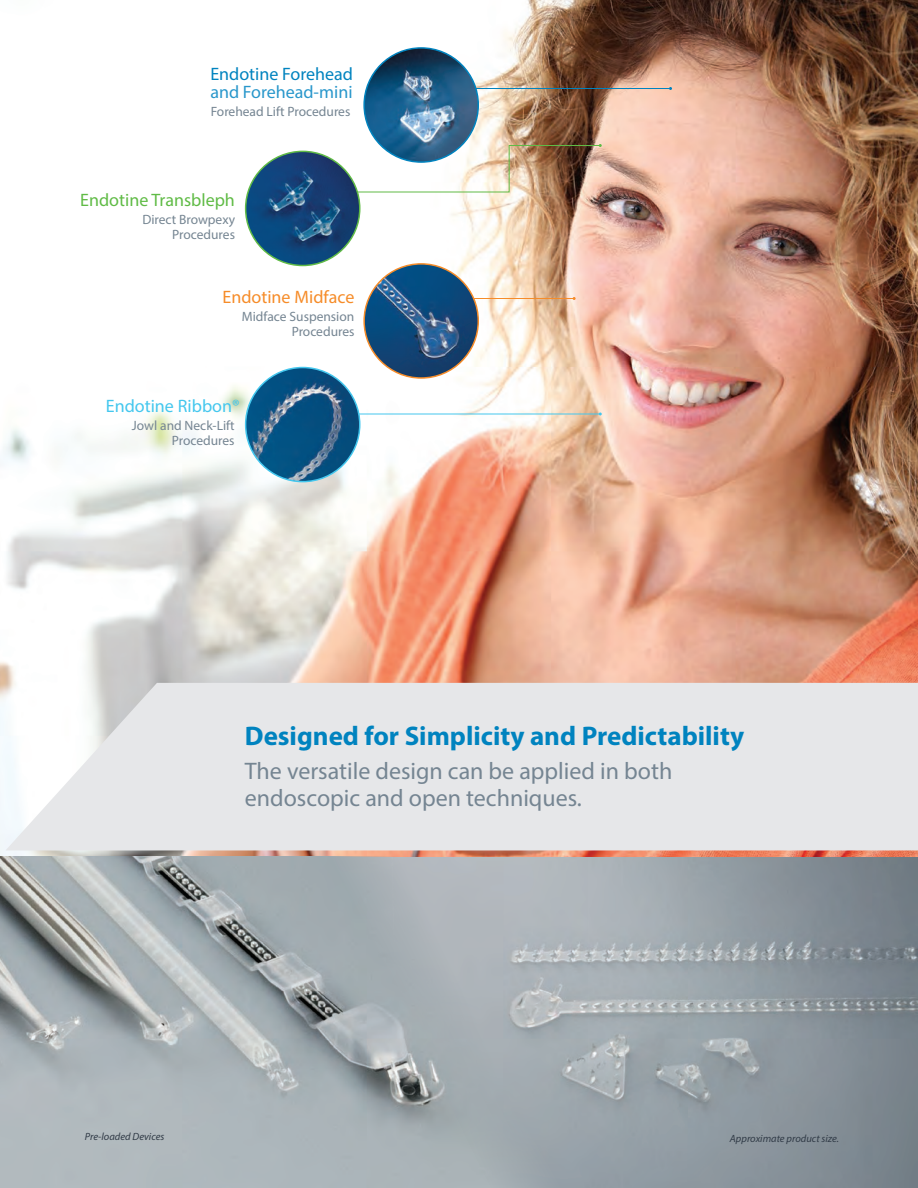
<style>
.page{position:relative;width:918px;height:1188px;background:#fff}
.page>*{position:absolute;margin:0;border:0;box-sizing:border-box;transform-origin:0 0}
.t1{font:700 27px "Myriad Pro";color:#0083bf}
.t2{font:24px/27px "Myriad Pro";color:#758592}
.t3{font:18px "Myriad Pro";color:#60bb46}
.t4{font:18px "Myriad Pro";color:#0083bf}
.t5{font:18px "Myriad Pro";color:#2997cb}
.t6{font:18px "Myriad Pro";color:#f68c29}
.t7{font:18px "Myriad Pro";color:#44c7ee}
.t8{font:13.5px/15px "Myriad Pro";color:#758592;text-align:right}
.t9{font:italic 10.5px "Myriad Pro";color:#313b47}
</style>
<div class="page">
<img style="left:588px;top:856px;width:330px;height:332px">
<img style="left:0;top:0;width:918px;height:856px">
<hr style="left:451px;top:88px;width:220px;height:1px;background:#0083bf">
<svg style="left:349px;top:144px;width:253px;height:49px"></svg>
<hr style="left:438px;top:298px;width:136px;height:1px;background:#f68c29">
<hr style="left:357px;top:414px;width:243px;height:1px;background:#44c7ee">
<img style="left:364px;top:48px;width:114px;height:114px;border-radius:57px">
<div style="left:363px;top:47px;width:116px;height:116px;border:2px solid #0083bf;border-radius:50%"></div>
<img style="left:246px;top:151px;width:114px;height:115px;border-radius:57px">
<div style="left:245px;top:151px;width:116px;height:115px;border:2px solid #60bb46;border-radius:50%"></div>
<img style="left:364px;top:264px;width:114px;height:114px;border-radius:57px">
<div style="left:363px;top:263px;width:116px;height:116px;border:2px solid #f68c29;border-radius:50%"></div>
<img style="left:246px;top:368px;width:114px;height:114px;border-radius:57px">
<div style="left:245px;top:367px;width:116px;height:115px;border:2px solid #44c7ee;border-radius:50%"></div>
<svg style="left:5px;top:683px;width:913px;height:167px;background:#e7e8ea"></svg>
<img style="left:0;top:856px;width:588px;height:332px">
<h3 class="t4" style="left:210px;top:63px;width:144px">Endotine Forehead</h3>
<h3 class="t5" style="left:210px;top:81px;width:144px">and Forehead-mini</h3>
<p class="t8" style="left:211px;top:104px;width:141px">Forehead Lift Procedures</p>
<h3 class="t3" style="left:80px;top:189px;width:156px">Endotine Transbleph</h3>
<p class="t8" style="left:142px;top:212px;width:94px">Direct Browpexy<br>Procedures</p>
<h3 class="t6" style="left:223px;top:286px;width:133px">Endotine Midface</h3>
<p class="t8" style="left:242px;top:309px;width:114px">Midface Suspension<br>Procedures</p>
<h3 class="t7" style="left:106px;top:395px;width:135px">Endotine Ribbon®</h3>
<p class="t8" style="left:132px;top:418px;width:104px">Jowl and Neck-Lift<br>Procedures</p>
<h1 class="t1" style="left:245px;top:718px;width:501px">Designed for Simplicity and Predictability</h1>
<h2 class="t2" style="left:245px;top:757px;width:429px">The versatile design can be applied in both endoscopic and open techniques.</h2>
<p class="t9" style="left:85px;top:1130px;width:81px">Pre-loaded Devices</p>
<p class="t9" style="left:730px;top:1132px;width:111px">Approximate product size.</p>
</div>
